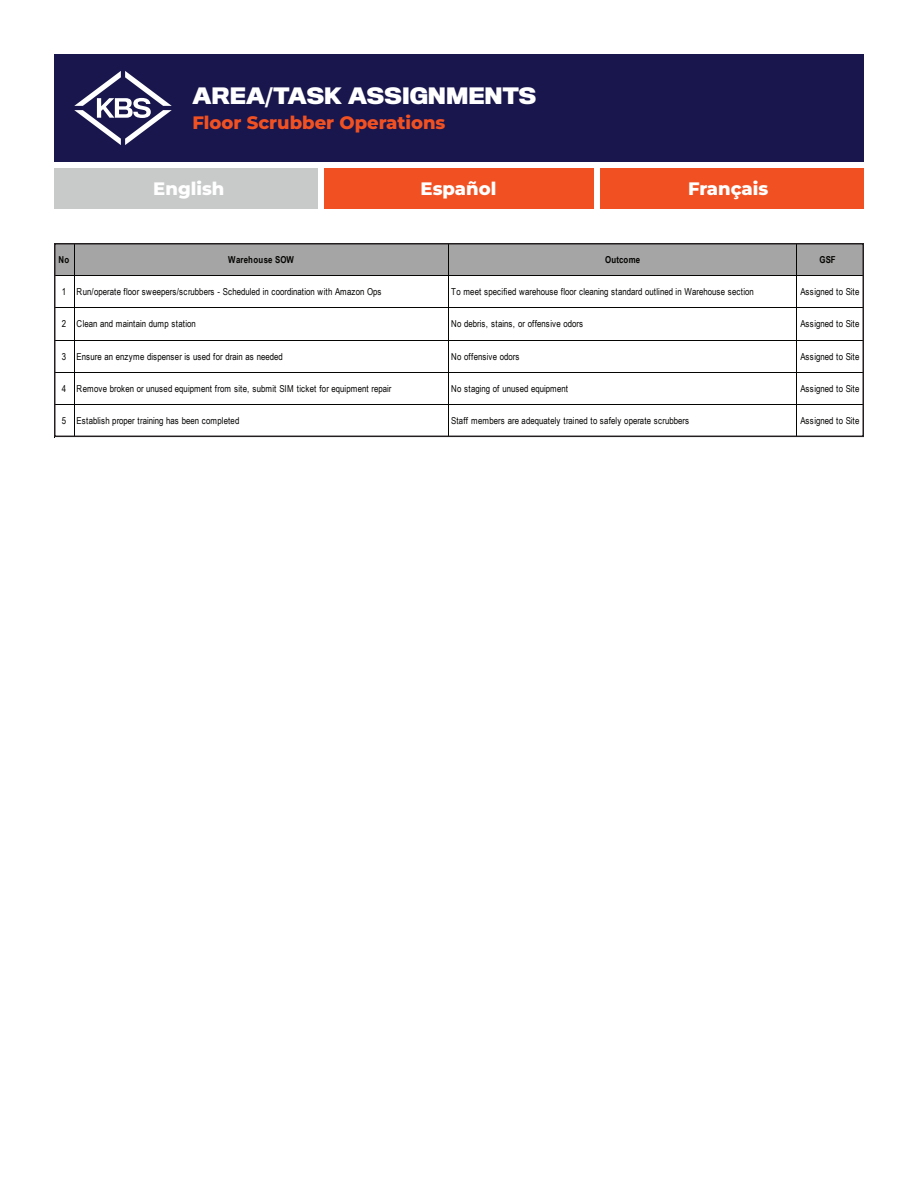
<style>
.page{position:relative;width:918px;height:1188px;background:#fff}
.page>*{position:absolute;margin:0;border:0;box-sizing:border-box;transform-origin:0 0}
.t1{font:700 21px "Titling Gothic FB";color:#fff}
.t2{font:800 18px "Montserrat";color:#f15122}
.t3{font:800 18px "Montserrat";color:#fff}
.t4{font:9.6px "Arial Narrow";color:#040503}
.t5{font:700 9.6px "Arial Narrow";color:#040503}
.t6{font:700 9.6px "Arial Narrow";letter-spacing:.02em;color:#040503}
</style>
<div class="page">
<div style="left:54px;top:169px;width:263px;height:40px;background:#c8c9c9"></div>
<div style="left:324px;top:169px;width:270px;height:40px;background:#f15122"></div>
<div style="left:601px;top:169px;width:263px;height:40px;background:#f15122"></div>
<div style="left:54px;top:54px;width:810px;height:108px;background:#18164c"></div>
<svg style="left:74px;top:71px;width:98px;height:74px"></svg>
<div style="left:55px;top:244px;width:809px;height:32px;background:#a6a5a5"></div>
<hr style="left:74px;top:244px;width:1px;height:193px;background:#040503">
<hr style="left:449px;top:244px;width:1px;height:193px;background:#040503">
<hr style="left:796px;top:244px;width:1px;height:193px;background:#040503">
<hr style="left:55px;top:275px;width:809px;height:1px;background:#040503">
<hr style="left:55px;top:307px;width:809px;height:1px;background:#040503">
<hr style="left:55px;top:340px;width:809px;height:1px;background:#040503">
<hr style="left:55px;top:372px;width:809px;height:1px;background:#040503">
<hr style="left:55px;top:404px;width:809px;height:1px;background:#040503">
<div style="left:54px;top:243px;width:810px;height:194px;border:2px solid #231f20"></div>
<h1 class="t1" style="left:192px;top:83px;width:345px">AREA/TASK ASSIGNMENTS</h1>
<h2 class="t2" style="left:192px;top:111px;width:255px">Floor Scrubber Operations</h2>
<h2 class="t3" style="left:153px;top:176px;width:73px">English</h2>
<h2 class="t3" style="left:421px;top:176px;width:77px">Español</h2>
<h2 class="t3" style="left:688px;top:176px;width:82px">Français</h2>
<p class="t5" style="left:58px;top:252px;width:12px">No</p>
<p class="t6" style="left:228px;top:252px;width:67px">Warehouse SOW</p>
<p class="t5" style="left:605px;top:252px;width:36px">Outcome</p>
<p class="t5" style="left:820px;top:252px;width:18px">GSF</p>
<p class="t4" style="left:62px;top:285px;width:321px">1 Run/operate floor sweepers/scrubbers - Scheduled in coordination with Amazon Ops</p>
<p class="t4" style="left:451px;top:285px;width:304px">To meet specified warehouse floor cleaning standard outlined in Warehouse section</p>
<p class="t4" style="left:800px;top:285px;width:61px">Assigned to Site</p>
<p class="t4" style="left:62px;top:317px;width:136px">2 Clean and maintain dump station</p>
<p class="t4" style="left:451px;top:317px;width:133px">No debris, stains, or offensive odors</p>
<p class="t4" style="left:800px;top:317px;width:61px">Assigned to Site</p>
<p class="t4" style="left:62px;top:349px;width:223px">3 Ensure an enzyme dispenser is used for drain as needed</p>
<p class="t4" style="left:451px;top:349px;width:70px">No offensive odors</p>
<p class="t4" style="left:800px;top:349px;width:61px">Assigned to Site</p>
<p class="t4" style="left:62px;top:382px;width:331px">4 Remove broken or unused equipment from site, submit SIM ticket for equipment repair</p>
<p class="t4" style="left:451px;top:382px;width:119px">No staging of unused equipment</p>
<p class="t4" style="left:800px;top:382px;width:61px">Assigned to Site</p>
<p class="t4" style="left:62px;top:414px;width:179px">5 Establish proper training has been completed</p>
<p class="t4" style="left:451px;top:414px;width:240px">Staff members are adequately trained to safely operate scrubbers</p>
<p class="t4" style="left:800px;top:414px;width:61px">Assigned to Site</p>
</div>
